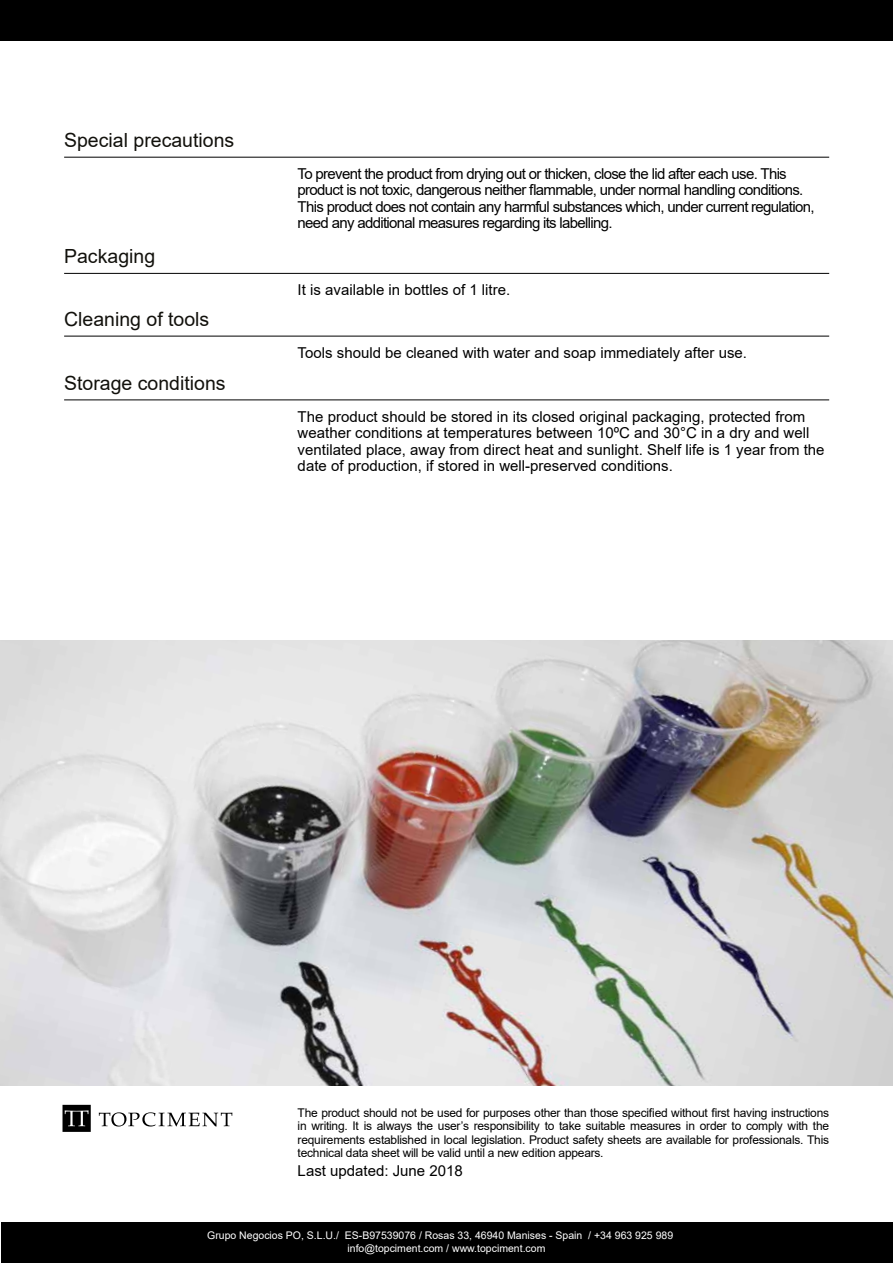
<style>
.page{position:relative;width:893px;height:1263px;background:#fff}
.page>*{position:absolute;margin:0;border:0;box-sizing:border-box;transform-origin:0 0}
.t1{font:19.5px "Arial";color:#12110c}
.t2{font:15px/16.5px "Arial";color:#000}
.t3{font:15px/16.5px "Arial";letter-spacing:-.045em;color:#000}
.t4{font:12px/13.5px "Arial";letter-spacing:-.02em;color:#000;text-align:justify}
.t5{font:10.5px "Arial";color:#fff}
</style>
<div class="page">
<div style="left:1px;top:1222px;width:892px;height:41px;background:#000"></div>
<div style="left:0;top:0;width:893px;height:41px;background:#000"></div>
<img style="left:0;top:640px;width:893px;height:445px">
<svg style="left:99px;top:1112px;width:133px;height:14px"></svg>
<svg style="left:63px;top:1105px;width:28px;height:27px"></svg>
<hr style="left:64px;top:157px;width:765px;height:1px;background:#000">
<hr style="left:64px;top:273px;width:765px;height:1px;background:#000">
<hr style="left:64px;top:336px;width:765px;height:1px;background:#000">
<hr style="left:64px;top:399px;width:765px;height:1px;background:#000">
<h1 class="t1" style="left:64px;top:126px;width:172px">Special precautions</h1>
<h1 class="t1" style="left:64px;top:243px;width:93px">Packaging</h1>
<h1 class="t1" style="left:64px;top:305px;width:147px">Cleaning of tools</h1>
<h1 class="t1" style="left:64px;top:369px;width:163px">Storage conditions</h1>
<p class="t3" style="left:298px;top:165px;width:518px">To prevent the product from drying out or thicken, close the lid after each use. This product is not toxic, dangerous neither flammable, under normal handling conditions.<br>This product does not contain any harmful substances which, under current regulation, need any additional measures regarding its labelling.</p>
<p class="t2" style="left:298px;top:281px;width:214px">It is available in bottles of 1 litre.</p>
<p class="t2" style="left:298px;top:344px;width:451px">Tools should be cleaned with water and soap immediately after use.</p>
<p class="t2" style="left:298px;top:408px;width:528px">The product should be stored in its closed original packaging, protected from weather conditions at temperatures between 10ºC and 30°C in a dry and well ventilated place, away from direct heat and sunlight. Shelf life is 1 year from the date of production, if stored in well-preserved conditions.</p>
<p class="t4" style="left:298px;top:1105px;width:533px">The product should not be used for purposes other than those specified without first having instructions in writing. It is always the user’s responsibility to take suitable measures in order to comply with the requirements established in local legislation. Product safety sheets are available for professionals. This technical data sheet will be valid until a new edition appears.</p>
<p class="t2" style="left:298px;top:1162px;width:167px">Last updated: June 2018</p>
<p class="t5" style="left:207px;top:1227px;width:468px">Grupo Negocios PO, S.L.U./ ES-B97539076 / Rosas 33, 46940 Manises - Spain / +34 963 925 989</p>
<p class="t5" style="left:347px;top:1240px;width:199px">info@topciment.com / www.topciment.com</p>
</div>
